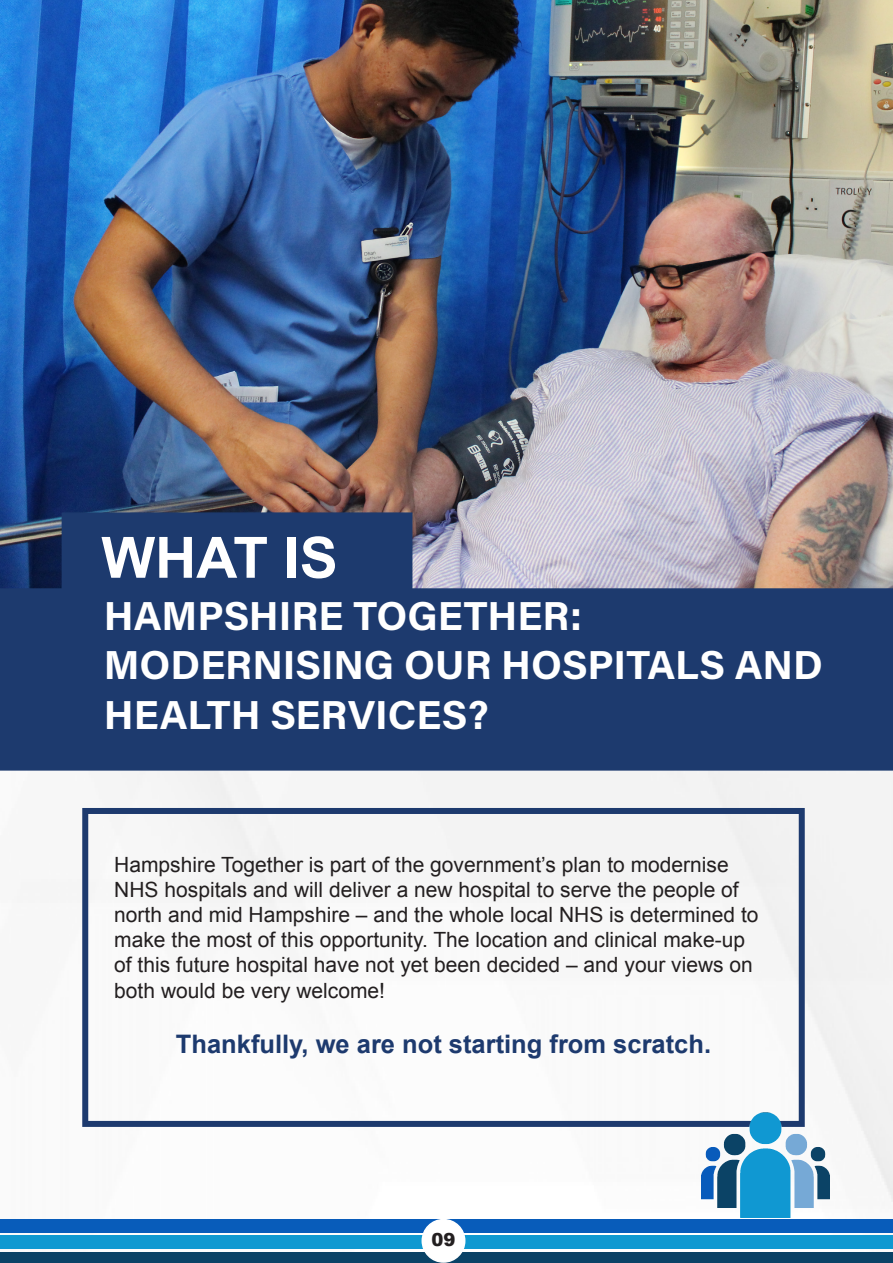
<style>
.page{position:relative;width:893px;height:1263px;background:#fff}
.page>*{position:absolute;margin:0;border:0;box-sizing:border-box;transform-origin:0 0}
.t1{font:700 57px "Arial";color:#fff}
.t2{font:40.5px/49.5px "Acumin Variable Concept";letter-spacing:.035em;color:#fff}
.t3{font:700 25.5px "Arial";color:#1d3a6e}
.t4{font:21px/25.2px "Arial";color:#231f20}
.t5{font:900 18px "Arial";color:#231f20}
</style>
<div class="page">
<img style="left:0;top:999px;width:893px;height:253px">
<img style="left:0;top:1px;width:893px;height:587px">
<div style="left:62px;top:512px;width:350px;height:82px;background:#1d3a6e;border:2px solid #1d3a6e"></div>
<div style="left:0;top:588px;width:893px;height:183px;background:#1d3a6e"></div>
<div style="left:82px;top:808px;width:723px;height:319px;border:6px solid #1d3a6e"></div>
<div style="left:0;top:1235px;width:893px;height:14px;background:#0f99d1"></div>
<div style="left:0;top:1219px;width:893px;height:13px;background:#085cba"></div>
<div style="left:0;top:1252px;width:893px;height:11px;background:#0a4266"></div>
<img style="left:701px;top:1101px;width:128px;height:118px">
<div style="left:422px;top:1219px;width:43px;height:43px;background:#fff;border-radius:50%"></div>
<div style="left:421px;top:1219px;width:44px;height:44px;border:2px solid #fff;border-radius:50%"></div>
<p class="t1" style="left:101px;top:520px;width:238px">WHAT IS</p>
<p class="t2" style="left:104px;top:589px;width:477px">HAMPSHIRE TOGETHER:</p>
<p class="t2" style="left:104px;top:639px;width:720px">MODERNISING OUR HOSPITALS AND<br>HEALTH SERVICES?</p>
<p class="t4" style="left:114px;top:852px;width:646px">Hampshire Together is part of the government’s plan to modernise NHS hospitals and will deliver a new hospital to serve the people of north and mid Hampshire – and the whole local NHS is determined to make the most of this opportunity. The location and clinical make-up of this future hospital have not yet been decided – and your views on both would be very welcome!</p>
<p class="t3" style="left:176px;top:1027px;width:537px">Thankfully, we are not starting from scratch.</p>
<p class="t5" style="left:432px;top:1226px;width:26px">09</p>
</div>
